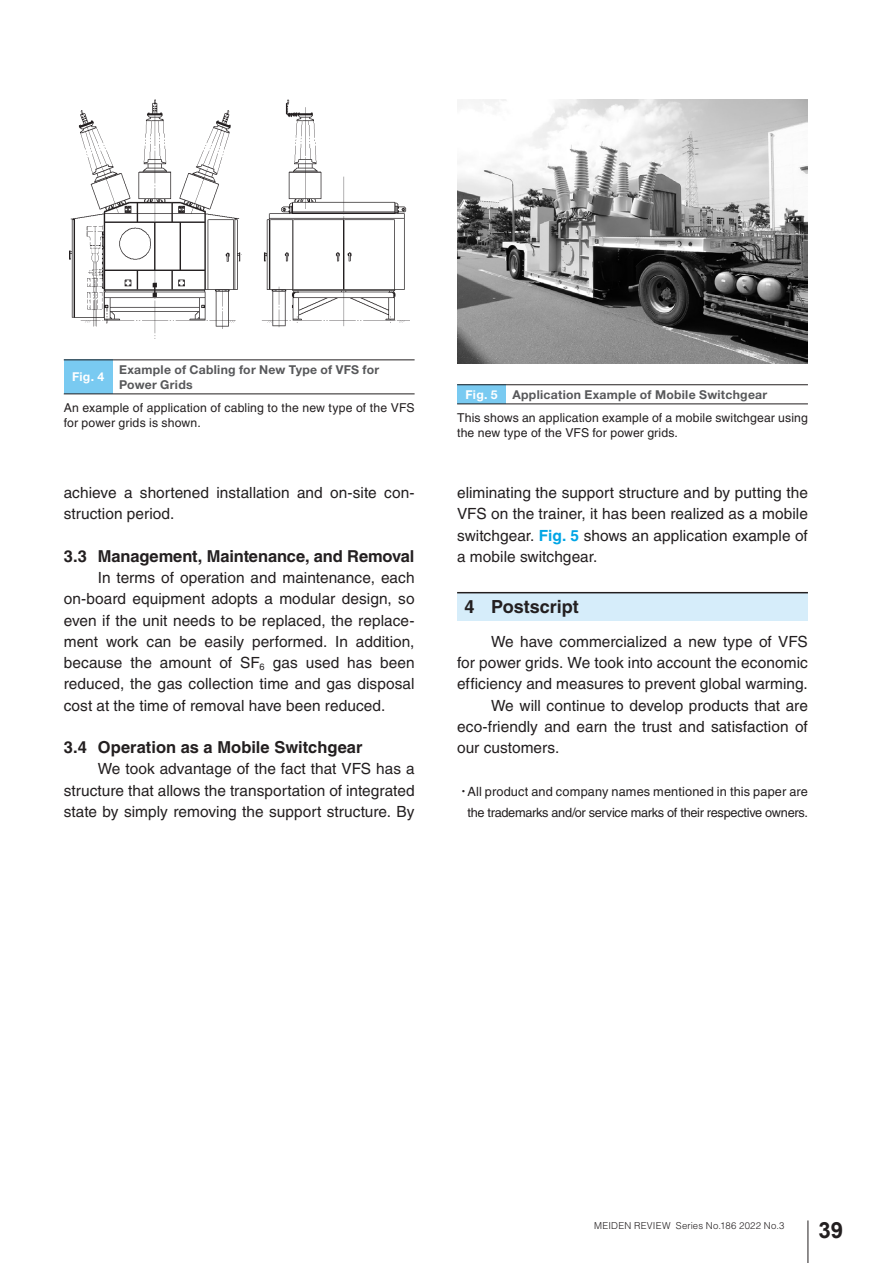
<style>
.page{position:relative;width:893px;height:1263px;background:#fff}
.page>*{position:absolute;margin:0;border:0;box-sizing:border-box;transform-origin:0 0}
.t1{font:700 22.35px "Arial";color:#231f20}
._3_大見出しタイトル{font:700 18px "Helvetica LT Std";letter-spacing:-.005em;color:#231f20}
._4_中見出し_スペースあり{font:700 16.5px "Helvetica LT Std";color:#231f20}
.b_本文{font:15.45px/21.3px "Helvetica LT Std";letter-spacing:.005em;color:#231f20;text-align:justify}
.b_本文-2{font:12.75px/21.3px "Helvetica LT Std";letter-spacing:-.015em;color:#231f20;text-align:right}
.図表キャプション_サブ{font:12.15px/14.9px "Helvetica LT Std";letter-spacing:.01em;color:#231f20}
.図表キャプション{font:700 12.15px/14.9px "Helvetica Neue LT Std";letter-spacing:.02em;color:#57585a}
.図表キャプション_数字{font:700 12.15px "Helvetica Neue LT Std";letter-spacing:.015em;color:#fff}
.t2{font:300 9.6px "Helvetica LT Std";letter-spacing:.025em;color:#231f20}
.s1{font-weight:700;color:#00a5e5}
.s2{font-family:"Gothic BBB Pr 6 N";font-weight:500}
</style>
<div class="page">
<hr style="left:808px;top:1220px;width:1px;height:43px;background:#231f20">
<div style="left:457px;top:593px;width:351px;height:27px;background:#d6edfa"></div>
<hr style="left:457px;top:592px;width:351px;height:1px;background:#231f20">
<img style="left:69px;top:100px;width:340px;height:236px">
<div style="left:64px;top:360px;width:49px;height:34px;background:#79caf1"></div>
<hr style="left:64px;top:394px;width:351px;height:1px;background:#231f20">
<hr style="left:64px;top:360px;width:351px;height:1px;background:#231f20">
<img style="left:457px;top:100px;width:351px;height:263px">
<div style="left:457px;top:385px;width:49px;height:19px;background:#79caf1"></div>
<hr style="left:457px;top:404px;width:351px;height:1px;background:#231f20">
<hr style="left:457px;top:384px;width:351px;height:1px;background:#231f20">
<p class="図表キャプション_数字" style="left:72px;top:369px;width:34px">Fig. 4</p>
<p class="図表キャプション" style="left:119px;top:362px;width:262px">Example of Cabling for New Type of VFS for<br>Power Grids</p>
<p class="図表キャプション_サブ" style="left:64px;top:400px;width:352px">An example of application of cabling to the new type of the VFS for power grids is shown.</p>
<p class="b_本文" style="left:64px;top:482px;width:352px">achieve a shortened installation and on-site con&shy;struction period.</p>
<p class="_4_中見出し_スペースあり" style="left:64px;top:546px;width:352px">3.3 Management, Maintenance, and Removal</p>
<p class="b_本文" style="left:64px;top:567px;width:352px;text-indent:34px">In terms of operation and maintenance, each on-board equipment adopts a modular design, so even if the unit needs to be replaced, the replace&shy;ment work can be easily performed. In addition, because the amount of SF<sub>6</sub> gas used has been reduced, the gas collection time and gas disposal cost at the time of removal have been reduced.</p>
<p class="_4_中見出し_スペースあり" style="left:64px;top:737px;width:300px">3.4 Operation as a Mobile Switchgear</p>
<p class="b_本文" style="left:64px;top:758px;width:352px;text-indent:34px">We took advantage of the fact that VFS has a structure that allows the transportation of integrated state by simply removing the support structure. By</p>
<p class="図表キャプション_数字" style="left:465px;top:387px;width:34px">Fig. 5</p>
<p class="図表キャプション" style="left:512px;top:387px;width:256px">Application Example of Mobile Switchgear</p>
<p class="図表キャプション_サブ" style="left:457px;top:410px;width:352px">This shows an application example of a mobile switchgear using the new type of the VFS for power grids.</p>
<p class="b_本文" style="left:457px;top:482px;width:352px">eliminating the support structure and by putting the VFS on the trainer, it has been realized as a mobile switchgear. <span class="s1">Fig. 5</span> shows an application example of a mobile switchgear.</p>
<p class="_3_大見出しタイトル" style="left:465px;top:596px;width:116px">4 Postscript</p>
<p class="b_本文" style="left:457px;top:631px;width:352px;text-indent:34px">We have commercialized a new type of VFS for power grids. We took into account the economic efficiency and measures to prevent global warming.</p>
<p class="b_本文" style="left:457px;top:695px;width:352px;text-indent:34px">We will continue to develop products that are eco-friendly and earn the trust and satisfaction of our customers.</p>
<p class="b_本文-2" style="left:457px;top:780px;width:352px"><span class="s2">・</span> All product and company names mentioned in this paper are the trademarks and/or service marks of their respective owners.</p>
<p class="t2" style="left:594px;top:1219px;width:192px">MEIDEN REVIEW Series No.186 2022 No.3</p>
<h1 class="t1" style="left:819px;top:1214px;width:26px">39</h1>
</div>
